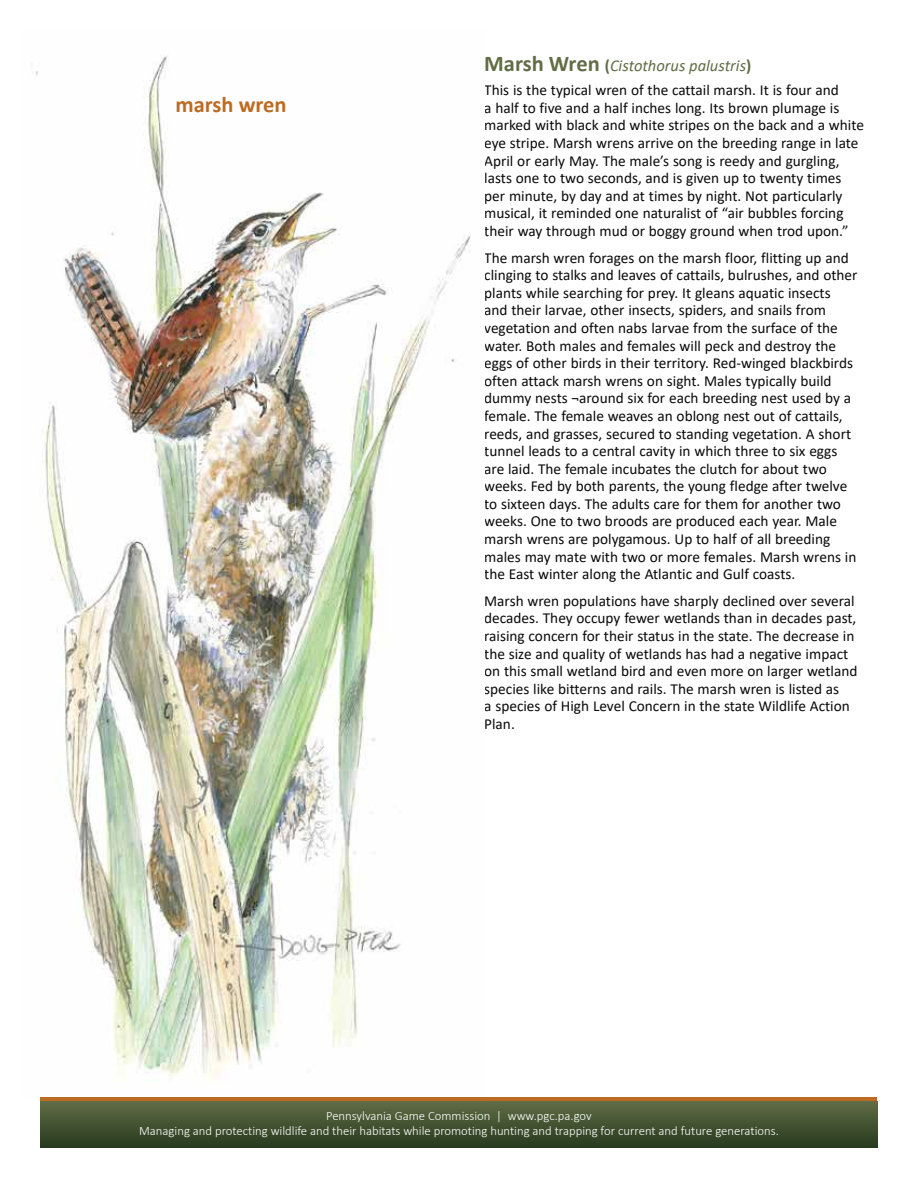
<style>
.page{position:relative;width:918px;height:1188px;background:#fff}
.page>*{position:absolute;margin:0;border:0;box-sizing:border-box;transform-origin:0 0}
.t1{font:700 22.5px "Calibri";color:#bc6b23}
.t2{font:italic 16.5px "Calibri";color:#616d45}
.t3{font:15.3px/17.5px "Calibri";color:#0b0a0b}
.t4{font:300 12.75px/15px "Calibri";color:#fff;text-align:center}
.s1{font-weight:700;font-style:normal;font-size:22.5px}
.s2{font-weight:700;font-style:normal}
</style>
<div class="page">
<img style="left:36px;top:55px;width:435px;height:1025px">
<div style="left:40px;top:1097px;width:838px;height:19px;background:#bc6b23"></div>
<div style="left:40px;top:1101px;width:838px;height:46px;background:linear-gradient(to bottom,#606c45,#293c20)"></div>
<h1 class="t1" style="left:176px;top:89px;width:113px">marsh wren</h1>
<p class="t2" style="left:484px;top:54px;width:268px"><span class="s1">Marsh Wren</span> <span class="s2">(</span>Cistothorus palustris<span class="s2">)</span></p>
<p class="t3" style="left:484px;top:81px;width:381px">This is the typical wren of the cattail marsh. It is four and<br>a half to five and a half inches long. Its brown plumage is marked with black and white stripes on the back and a white eye stripe. Marsh wrens arrive on the breeding range in late April or early May. The male’s song is reedy and gurgling, lasts one to two seconds, and is given up to twenty times per minute, by day and at times by night. Not particularly musical, it reminded one naturalist of “air bubbles forcing their way through mud or boggy ground when trod upon.”</p>
<p class="t3" style="left:484px;top:248px;width:375px">The marsh wren forages on the marsh floor, flitting up and clinging to stalks and leaves of cattails, bulrushes, and other plants while searching for prey. It gleans aquatic insects and their larvae, other insects, spiders, and snails from vegetation and often nabs larvae from the surface of the water. Both males and females will peck and destroy the eggs of other birds in their territory. Red-winged blackbirds often attack marsh wrens on sight. Males typically build dummy nests ¬around six for each breeding nest used by a female. The female weaves an oblong nest out of cattails, reeds, and grasses, secured to standing vegetation. A short tunnel leads to a central cavity in which three to six eggs are laid. The female incubates the clutch for about two weeks. Fed by both parents, the young fledge after twelve to sixteen days. The adults care for them for another two weeks. One to two broods are produced each year. Male marsh wrens are polygamous. Up to half of all breeding males may mate with two or more females. Marsh wrens in the East winter along the Atlantic and Gulf coasts.</p>
<p class="t3" style="left:484px;top:592px;width:375px">Marsh wren populations have sharply declined over several decades. They occupy fewer wetlands than in decades past, raising concern for their status in the state. The decrease in the size and quality of wetlands has had a negative impact on this small wetland bird and even more on larger wetland species like bitterns and rails. The marsh wren is listed as<br>a species of High Level Concern in the state Wildlife Action Plan.</p>
<p class="t4" style="left:139px;top:1108px;width:641px">Pennsylvania Game Commission | www.pgc.pa.gov<br>Managing and protecting wildlife and their habitats while promoting hunting and trapping for current and future generations.</p>
</div>
